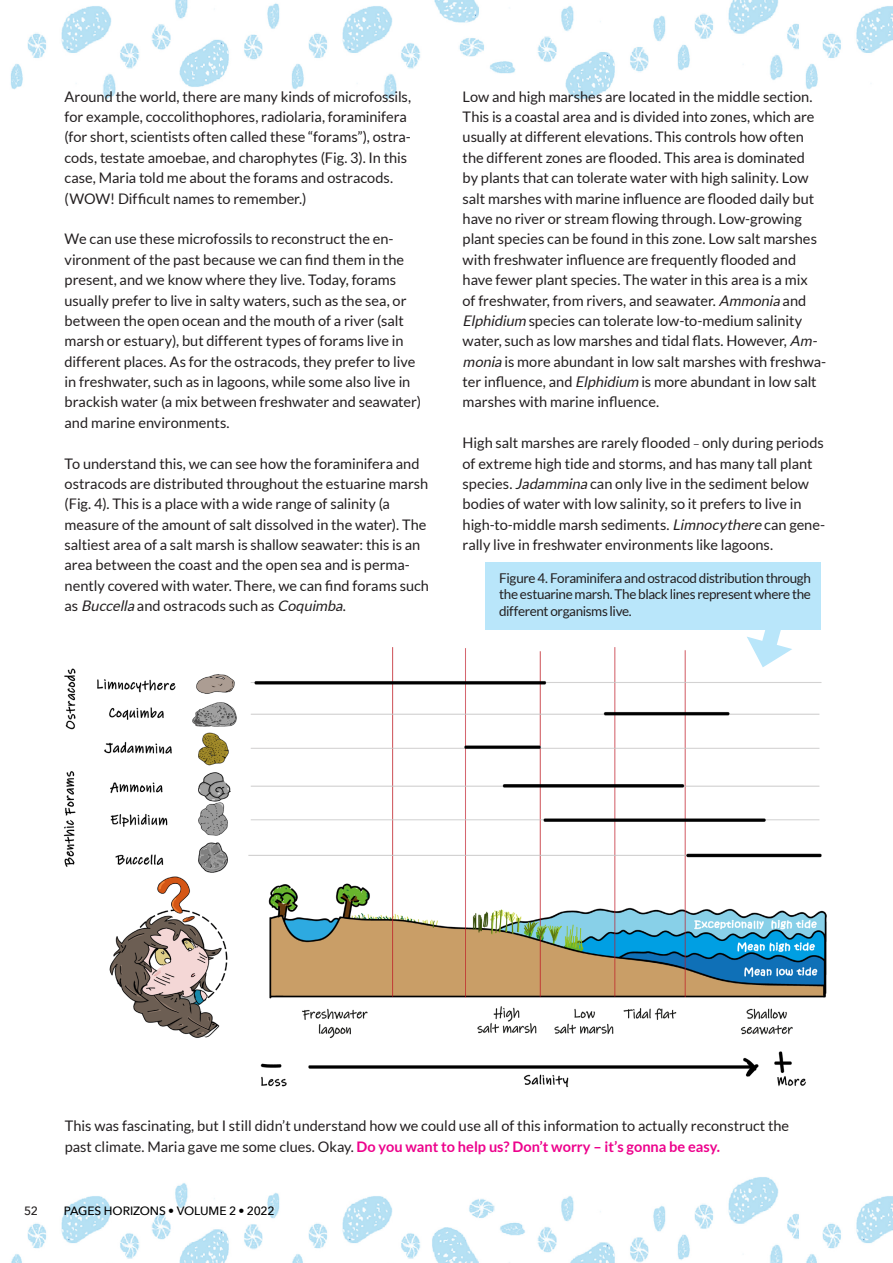
<style>
.page{position:relative;width:893px;height:1263px;background:#fff}
.page>*{position:absolute;margin:0;border:0;box-sizing:border-box;transform-origin:0 0}
.t1{font:14.55px/20.4px "Lato";color:#231f20}
.t2{font:13.5px/16.5px "Lato";letter-spacing:-.03em;color:#231f20;text-align:justify}
.t3{font:500 12px "Avenir Next";letter-spacing:-.01em;color:#000001}
.t4{font:500 12px "Avenir Next";color:#231f20}
.s1{font-style:italic}
.s2{font-family:"Avenir Next"}
.s3{font-weight:700;color:#ed028c}
</style>
<div class="page">
<img style="left:10px;top:6px;width:130px;height:93px">
<img style="left:11px;top:1196px;width:129px;height:67px">
<img style="left:291px;top:6px;width:130px;height:93px">
<img style="left:292px;top:1196px;width:129px;height:67px">
<img style="left:434px;top:0;width:82px;height:74px">
<img style="left:432px;top:1199px;width:93px;height:64px">
<img style="left:151px;top:0;width:129px;height:87px">
<img style="left:151px;top:1183px;width:129px;height:80px">
<img style="left:537px;top:6px;width:129px;height:93px">
<img style="left:537px;top:1196px;width:129px;height:67px">
<img style="left:677px;top:0;width:122px;height:80px">
<img style="left:677px;top:1177px;width:122px;height:86px">
<img style="left:805px;top:6px;width:88px;height:84px">
<img style="left:806px;top:1196px;width:87px;height:67px">
<div style="left:485px;top:562px;width:336px;height:68px;background:#b9e6fa"></div>
<img style="left:63px;top:647px;width:764px;height:441px">
<svg style="left:747px;top:630px;width:46px;height:41px"></svg>
<p class="t1" style="left:65px;top:86px;width:348px">Around the world, there are many kinds of microfossils, for example, coccolithophores, radiolaria, foraminifera (for short, scientists often called these “forams”), ostra&shy;cods, testate amoebae, and charophytes (Fig. 3). In this case, Maria told me about the forams and ostracods. (WOW! Difficult names to remember.)</p>
<p class="t1" style="left:65px;top:229px;width:358px">We can use these microfossils to reconstruct the en&shy;vironment of the past because we can find them in the present, and we know where they live. Today, forams usually prefer to live in salty waters, such as the sea, or between the open ocean and the mouth of a river (salt marsh or estuary), but different types of forams live in different places. As for the ostracods, they prefer to live in freshwater, such as in lagoons, while some also live in brackish water (a mix between freshwater and seawater) and marine environments.</p>
<p class="t1" style="left:65px;top:453px;width:366px">To understand this, we can see how the foraminifera and ostracods are distributed throughout the estuarine marsh (Fig. 4). This is a place with a wide range of salinity (a measure of the amount of salt dissolved in the water). The saltiest area of a salt marsh is shallow seawater: this is an area between the coast and the open sea and is perma&shy;nently covered with water. There, we can find forams such as <span class="s1">Buccella</span> and ostracods such as <span class="s1">Coquimba</span>.</p>
<p class="t1" style="left:463px;top:86px;width:365px">Low and high marshes are located in the middle section.<br>This is a coastal area and is divided into zones, which are usually at different elevations. This controls how often the different zones are flooded. This area is dominated<br>by plants that can tolerate water with high salinity. Low salt marshes with marine influence are flooded daily but have no river or stream flowing through. Low-growing plant species can be found in this zone. Low salt marshes with freshwater influence are frequently flooded and have fewer plant species. The water in this area is a mix<br>of freshwater, from rivers, and seawater. <span class="s1">Ammonia</span> and <span class="s1">Elphidium</span> species can tolerate low-to-medium salinity water, such as low marshes and tidal flats. However, <span class="s1">Am&shy;monia</span> is more abundant in low salt marshes with freshwa&shy;ter influence, and <span class="s1">Elphidium</span> is more abundant in low salt marshes with marine influence.</p>
<p class="t1" style="left:463px;top:433px;width:364px">High salt marshes are rarely flooded <span class="s2">–</span> only during periods of extreme high tide and storms, and has many tall plant species. <span class="s1">Jadammina</span> can only live in the sediment below bodies of water with low salinity, so it prefers to live in high-to-middle marsh sediments. <span class="s1">Limnocythere</span> can gene&shy;rally live in freshwater environments like lagoons.</p>
<p class="t2" style="left:499px;top:570px;width:313px">Figure 4. Foraminifera and ostracod distribution through the estuarine marsh. The black lines represent where the different organisms live.</p>
<p class="t1" style="left:65px;top:1115px;width:726px">This was fascinating, but I still didn’t understand how we could use all of this information to actually reconstruct the past climate. Maria gave me some clues. Okay. <span class="s3">Do you want to help us? Don’t worry – it’s gonna be easy.</span></p>
<p class="t4" style="left:24px;top:1201px;width:15px">52</p>
<p class="t3" style="left:64px;top:1201px;width:212px">PAGES HORIZONS • VOLUME 2 • 2022</p>
</div>
